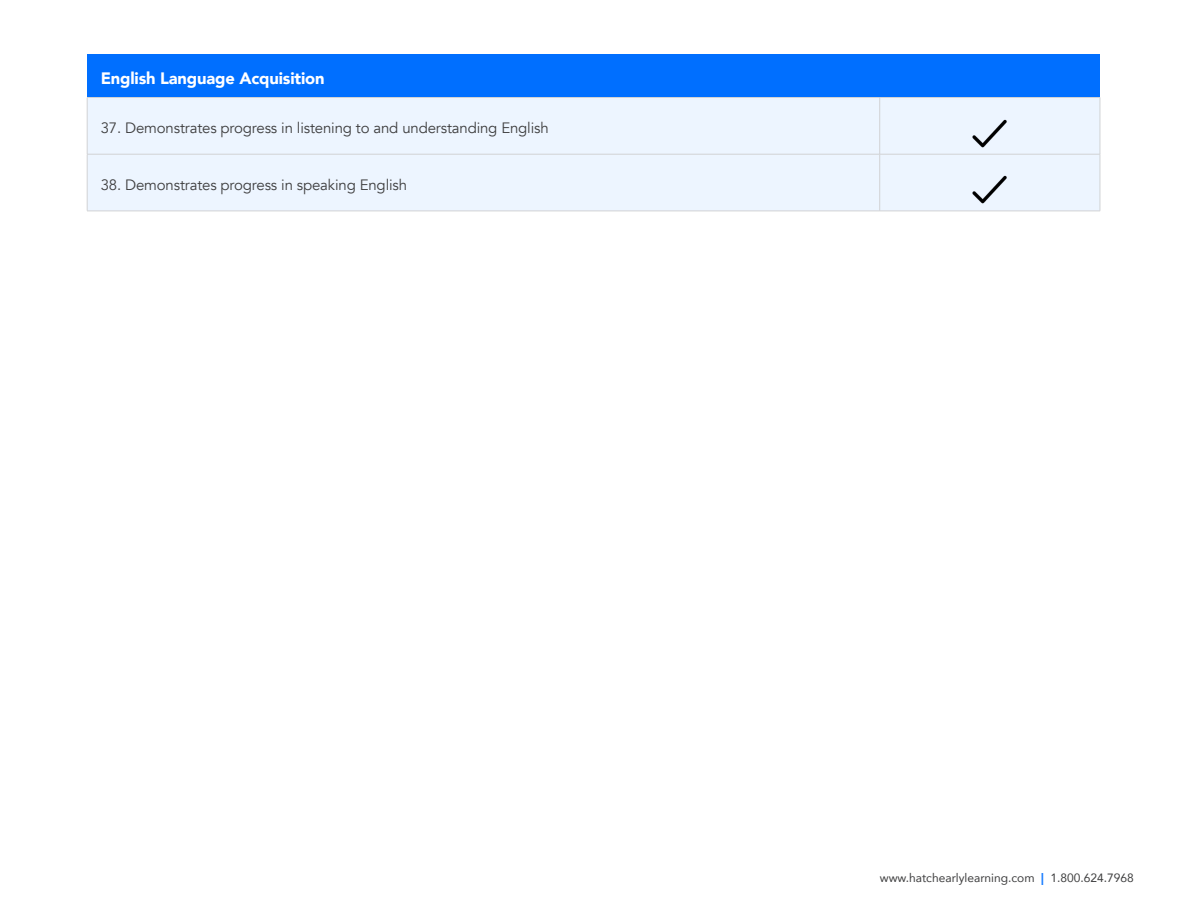
<style>
.page{position:relative;width:1188px;height:918px;background:#fff}
.page>*{position:absolute;margin:0;border:0;box-sizing:border-box;transform-origin:0 0}
.t1{font:900 16.5px "Avenir";letter-spacing:-.01em;color:#fff}
.t2{font:15px "Avenir";letter-spacing:-.01em;color:#3e3e3f}
.t3{font:12px "Avenir";color:#3e3e3f}
.s1{font-weight:900;color:#1a7dff}
</style>
<div class="page">
<div style="left:87px;top:54px;width:1013px;height:44px;background:#006fff"></div>
<div style="left:88px;top:98px;width:1012px;height:113px;background:#edf5ff"></div>
<hr style="left:879px;top:98px;width:1px;height:56px;background:#d1d2d4">
<hr style="left:879px;top:154px;width:1px;height:57px;background:#d1d2d4">
<hr style="left:1100px;top:154px;width:1px;height:57px;background:#d1d2d4">
<hr style="left:87px;top:154px;width:1px;height:57px;background:#d1d2d4">
<hr style="left:87px;top:97px;width:793px;height:1px;background:#d1d2d4">
<hr style="left:87px;top:98px;width:1px;height:56px;background:#d1d2d4">
<hr style="left:880px;top:97px;width:220px;height:1px;background:#d1d2d4">
<hr style="left:1100px;top:98px;width:1px;height:56px;background:#d1d2d4">
<hr style="left:87px;top:154px;width:793px;height:1px;background:#d1d2d4">
<hr style="left:880px;top:154px;width:220px;height:1px;background:#d1d2d4">
<hr style="left:87px;top:211px;width:793px;height:1px;background:#d1d2d4">
<hr style="left:880px;top:211px;width:220px;height:1px;background:#d1d2d4">
<img style="left:970px;top:114px;width:40px;height:39px">
<img style="left:970px;top:170px;width:40px;height:38px">
<p class="t1" style="left:101px;top:64px;width:225px">English Language Acquisition</p>
<p class="t2" style="left:101px;top:119px;width:450px">37. Demonstrates progress in listening to and understanding English</p>
<p class="t2" style="left:101px;top:176px;width:308px">38. Demonstrates progress in speaking English</p>
<p class="t3" style="left:880px;top:868px;width:256px">www.hatchearlylearning.com <span class="s1">|</span> 1.800.624.7968</p>
</div>
